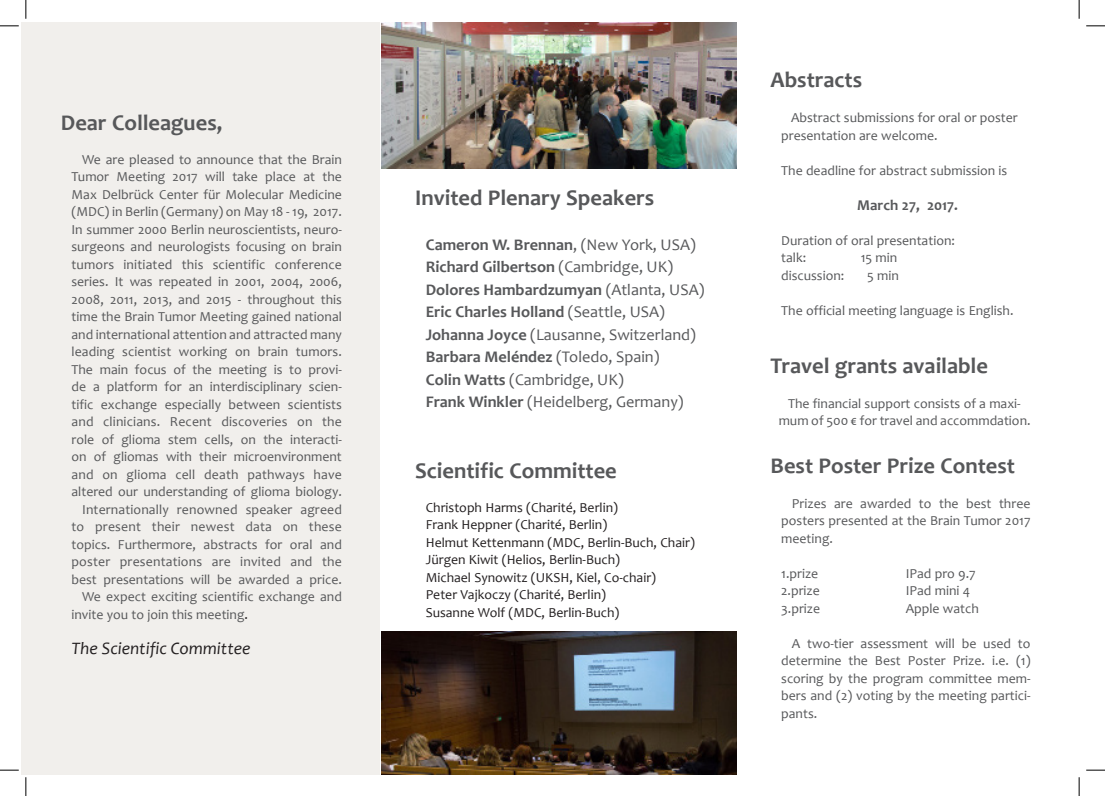
<style>
.page{position:relative;width:1105px;height:796px;background:#fff}
.page>*{position:absolute;margin:0;border:0;box-sizing:border-box;transform-origin:0 0}
.Flie_text_10_13{font:700 22.5px "Candara";color:#57585a}
.HL-FT-Palatino_20_19{font:700 22.5px "Candara";color:#57585a}
.Flie_text_10_13-2{font:italic 17.5px "Candara";color:#231f20}
.t1{font:700 16.25px "Candara";color:#57585a}
.t2{font:16.25px "Candara";color:#57585a}
.Flie_text_10_13-3{font:700 15px "Candara";color:#57585a}
.Flie_text_10_13-4{font:13.75px/17.5px "Candara";color:#57585a;text-align:justify}
.Flie_text_10_13-5{font:13.75px "Candara";color:#231f20}
.HL-FT-Palatino_20_19-2{font:13.75px "Candara";color:#57585a}
.s1{color:#231f20}
.s2{font-weight:400}
.s3{font-weight:700}
</style>
<div class="page">
<div style="left:21px;top:22px;width:359px;height:752px;background:#f1efec"></div>
<img style="left:382px;top:632px;width:354px;height:142px">
<img style="left:382px;top:22px;width:354px;height:146px">
<svg style="left:0;top:25px;width:19px;height:2px"></svg>
<svg style="left:1086px;top:25px;width:18px;height:2px"></svg>
<svg style="left:0;top:769px;width:19px;height:2px"></svg>
<svg style="left:1086px;top:769px;width:18px;height:2px"></svg>
<svg style="left:25px;top:0;width:2px;height:19px"></svg>
<svg style="left:25px;top:777px;width:2px;height:19px"></svg>
<svg style="left:1078px;top:0;width:1px;height:19px"></svg>
<svg style="left:1078px;top:777px;width:1px;height:19px"></svg>
<p class="Flie_text_10_13" style="left:61px;top:108px;width:163px">Dear Colleagues,</p>
<p class="Flie_text_10_13-4" style="left:82px;top:150px;width:261px">We are pleased to announce that the Brain</p>
<p class="Flie_text_10_13-4" style="left:71px;top:168px;width:272px">Tumor Meeting 2017 will take place at the</p>
<p class="Flie_text_10_13-4" style="left:71px;top:185px;width:272px">Max Delbrück Center für Molecular Medicine (MDC) in Berlin (Germany) on May 18 - 19, 2017.</p>
<p class="Flie_text_10_13-4" style="left:71px;top:220px;width:272px">In summer 2000 Berlin neuroscientists, neuro&shy;surgeons and neurologists focusing on brain tumors initiated this scientific conference series. It was repeated in 2001, 2004, 2006, 2008, 2011, 2013, and 2015 - throughout this time the Brain Tumor Meeting gained national and international attention and attracted many leading scientist working on brain tumors.</p>
<p class="Flie_text_10_13-4" style="left:71px;top:360px;width:272px">The main focus of the meeting is to provi&shy;de a platform for an interdisciplinary scien&shy;tific exchange especially between scientists and clinicians. Recent discoveries on the role of glioma stem cells, on the interacti&shy;on of gliomas with their microenvironment and on glioma cell death pathways have altered our understanding of glioma biology.</p>
<p class="Flie_text_10_13-4" style="left:71px;top:500px;width:272px;text-indent:11px">Internationally renowned speaker agreed to present their newest data on these topics. Furthermore, abstracts for oral and poster presentations are invited and the best presentations will be awarded a price.</p>
<p class="Flie_text_10_13-4" style="left:82px;top:588px;width:261px">We expect exciting scientific exchange and</p>
<p class="Flie_text_10_13-4" style="left:71px;top:605px;width:178px">invite you to join this meeting<span class="s1">.</span></p>
<p class="Flie_text_10_13-2" style="left:71px;top:637px;width:180px">The Scientific Committee</p>
<p class="Flie_text_10_13" style="left:415px;top:183px;width:241px">Invited Plenary Speakers</p>
<p class="t1" style="left:425px;top:234px;width:271px">Cameron W. Brennan<span class="s2">, (New York, USA)</span></p>
<p class="t1" style="left:425px;top:257px;width:249px">Richard Gilbertson <span class="s2">(Cambridge, UK)</span></p>
<p class="t1" style="left:425px;top:279px;width:280px">Dolores Hambardzumyan <span class="s2">(Atlanta, USA)</span></p>
<p class="t1" style="left:425px;top:302px;width:240px">Eric Charles Holland <span class="s2">(Seattle, USA)</span></p>
<p class="t2" style="left:425px;top:324px;width:272px"><span class="s3">Johanna Joyce</span> (Lausanne, Switzerland)</p>
<p class="t1" style="left:425px;top:347px;width:235px">Barbara Meléndez <span class="s2">(Toledo, Spain)</span></p>
<p class="t2" style="left:425px;top:369px;width:199px"><span class="s3">Colin Watts</span> (Cambridge, UK)</p>
<p class="t2" style="left:425px;top:392px;width:259px"><span class="s3">Frank Winkler</span> (Heidelberg, Germany)</p>
<p class="Flie_text_10_13" style="left:415px;top:457px;width:203px">Scientific Committee</p>
<p class="Flie_text_10_13-5" style="left:425px;top:499px;width:194px">Christoph Harms (Charité, Berlin)</p>
<p class="Flie_text_10_13-5" style="left:425px;top:516px;width:183px">Frank Heppner (Charité, Berlin)</p>
<p class="Flie_text_10_13-5" style="left:425px;top:534px;width:270px">Helmut Kettenmann (MDC, Berlin-Buch, Chair)</p>
<p class="Flie_text_10_13-5" style="left:425px;top:551px;width:196px">Jürgen Kiwit (Helios, Berlin-Buch)</p>
<p class="Flie_text_10_13-5" style="left:425px;top:569px;width:232px">Michael Synowitz (UKSH, Kiel, Co-chair)</p>
<p class="Flie_text_10_13-5" style="left:425px;top:586px;width:182px">Peter Vajkoczy (Charité, Berlin)</p>
<p class="Flie_text_10_13-5" style="left:425px;top:604px;width:195px">Susanne Wolf (MDC, Berlin-Buch)</p>
<p class="Flie_text_10_13" style="left:770px;top:66px;width:93px">Abstracts</p>
<p class="Flie_text_10_13-4" style="left:781px;top:109px;width:238px;text-indent:10px">Abstract submissions for oral or poster presentation are welcome.</p>
<p class="Flie_text_10_13-4" style="left:781px;top:161px;width:227px">The deadline for abstract submission is</p>
<p class="Flie_text_10_13-3" style="left:857px;top:195px;width:102px">March 27, 2017.</p>
<p class="Flie_text_10_13-4" style="left:781px;top:231px;width:175px">Duration of oral presentation:</p>
<p class="Flie_text_10_13-4" style="left:781px;top:249px;width:27px">talk:</p>
<p class="Flie_text_10_13-4" style="left:860px;top:249px;width:38px">15 min</p>
<p class="Flie_text_10_13-4" style="left:781px;top:266px;width:65px">discussion:</p>
<p class="Flie_text_10_13-4" style="left:866px;top:266px;width:33px">5 min</p>
<p class="Flie_text_10_13-4" style="left:781px;top:301px;width:234px">The official meeting language is English.</p>
<p class="HL-FT-Palatino_20_19" style="left:770px;top:351px;width:219px">Travel grants available</p>
<p class="HL-FT-Palatino_20_19-2" style="left:787px;top:394px;width:234px">The financial support consists of a maxi-</p>
<p class="HL-FT-Palatino_20_19-2" style="left:778px;top:412px;width:253px">mum of 500 € for travel and accommdation.</p>
<p class="HL-FT-Palatino_20_19" style="left:770px;top:451px;width:246px">Best Poster Prize Contest</p>
<p class="Flie_text_10_13-4" style="left:781px;top:494px;width:251px;text-indent:11px">Prizes are awarded to the best three posters presented at the Brain Tumor 2017 meeting.</p>
<p class="Flie_text_10_13-4" style="left:781px;top:564px;width:39px">1.prize</p>
<p class="Flie_text_10_13-4" style="left:905px;top:564px;width:71px">IPad pro 9.7</p>
<p class="Flie_text_10_13-4" style="left:781px;top:582px;width:40px">2.prize</p>
<p class="Flie_text_10_13-4" style="left:905px;top:582px;width:66px">IPad mini 4</p>
<p class="Flie_text_10_13-4" style="left:781px;top:599px;width:40px">3.prize</p>
<p class="Flie_text_10_13-4" style="left:905px;top:599px;width:75px">Apple watch</p>
<p class="Flie_text_10_13-4" style="left:781px;top:634px;width:251px;text-indent:11px">A two-tier assessment will be used to determine the Best Poster Prize. i.e. (1) scoring by the program committee mem&shy;bers and (2) voting by the meeting partici&shy;pants.</p>
</div>
